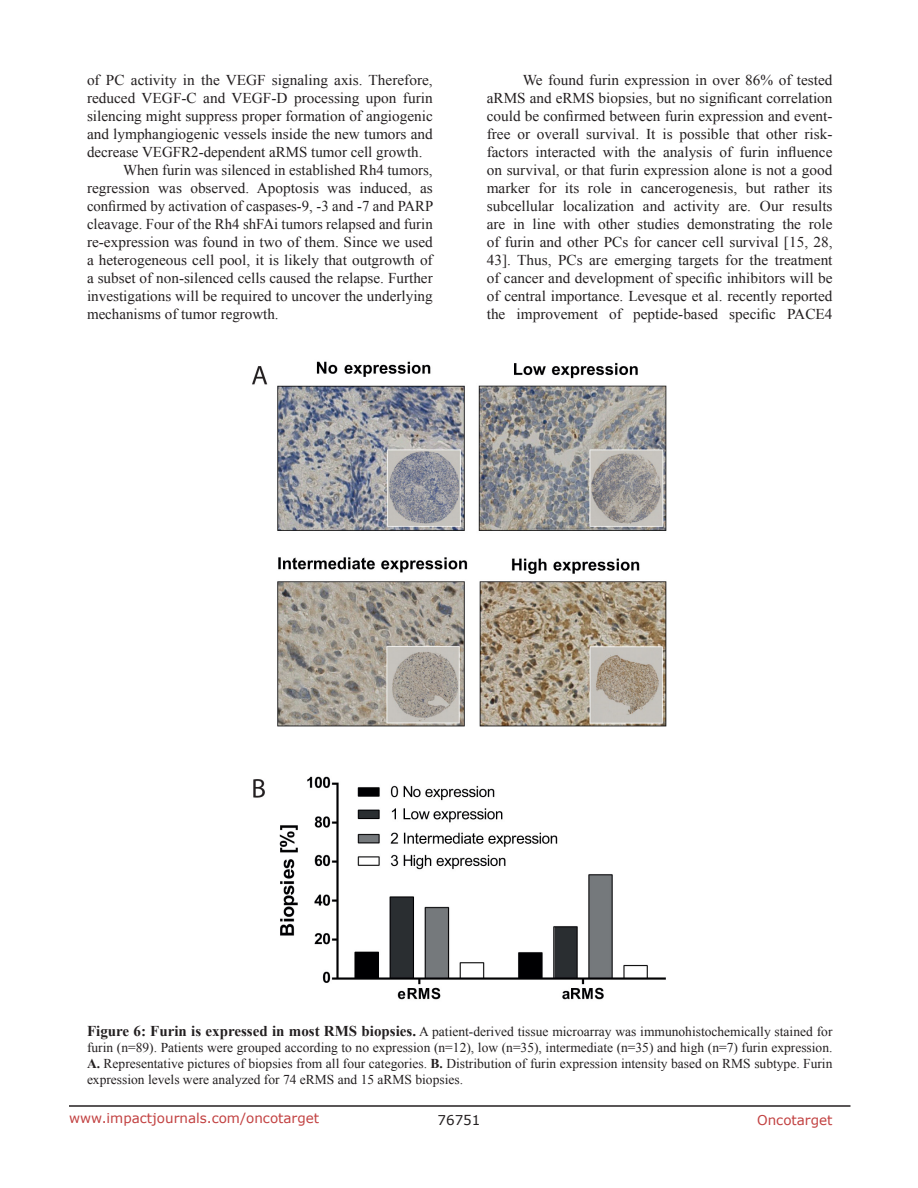
<style>
.page{position:relative;width:918px;height:1188px;background:#fff}
.page>*{position:absolute;margin:0;border:0;box-sizing:border-box;transform-origin:0 0}
.BodyText{font:15px/18px "Times New Roman";color:#231f20;text-align:justify}
.figuretext{font:13.5px/16.2px "Times New Roman";color:#231f20;text-align:justify}
.t1{font:13.5px "Verdana";color:#c24141}
.t2{font:13.5px "Verdana";color:#231f20}
.s1{font-weight:700;font-size:15px}
.s2{font-weight:700}
</style>
<div class="page">
<hr style="left:69px;top:1105px;width:781px;height:2px;background:#231f20">
<img style="left:252px;top:361px;width:415px;height:639px">
<p class="BodyText" style="left:87px;top:71px;width:347px">of PC activity in the VEGF signaling axis. Therefore, reduced VEGF-C and VEGF-D processing upon furin silencing might suppress proper formation of angiogenic and lymphangiogenic vessels inside the new tumors and decrease VEGFR2-dependent aRMS tumor cell growth.</p>
<p class="BodyText" style="left:87px;top:161px;width:348px;text-indent:36px">When furin was silenced in established Rh4 tumors, regression was observed. Apoptosis was induced, as confirmed by activation of caspases-9, -3 and -7 and PARP cleavage. Four of the Rh4 shFAi tumors relapsed and furin re-expression was found in two of them. Since we used a heterogeneous cell pool, it is likely that outgrowth of a subset of non-silenced cells caused the relapse. Further investigations will be required to uncover the underlying mechanisms of tumor regrowth.</p>
<p class="BodyText" style="left:487px;top:71px;width:347px;text-indent:36px">We found furin expression in over 86% of tested aRMS and eRMS biopsies, but no significant correlation could be confirmed between furin expression and event&shy;free or overall survival. It is possible that other risk&shy;factors interacted with the analysis of furin influence on survival, or that furin expression alone is not a good marker for its role in cancerogenesis, but rather its subcellular localization and activity are. Our results are in line with other studies demonstrating the role of furin and other PCs for cancer cell survival [15, 28, 43]. Thus, PCs are emerging targets for the treatment of cancer and development of specific inhibitors will be of central importance. Levesque et al. recently reported the improvement of peptide-based specific PACE4</p>
<p class="figuretext" style="left:87px;top:1023px;width:747px"><span class="s1">Figure 6: Furin is expressed in most RMS biopsies.</span> A patient-derived tissue microarray was immunohistochemically stained for furin (n=89). Patients were grouped according to no expression (n=12), low (n=35), intermediate (n=35) and high (n=7) furin expression.<br><span class="s2">A.</span> Representative pictures of biopsies from all four categories. <span class="s2">B.</span> Distribution of furin expression intensity based on RMS subtype. Furin expression levels were analyzed for 74 eRMS and 15 aRMS biopsies.</p>
<p class="t1" style="left:69px;top:1109px;width:252px">www.impactjournals.com/oncotarget</p>
<p class="t2" style="left:438px;top:1111px;width:44px">76751</p>
<p class="t1" style="left:757px;top:1111px;width:77px">Oncotarget</p>
</div>
